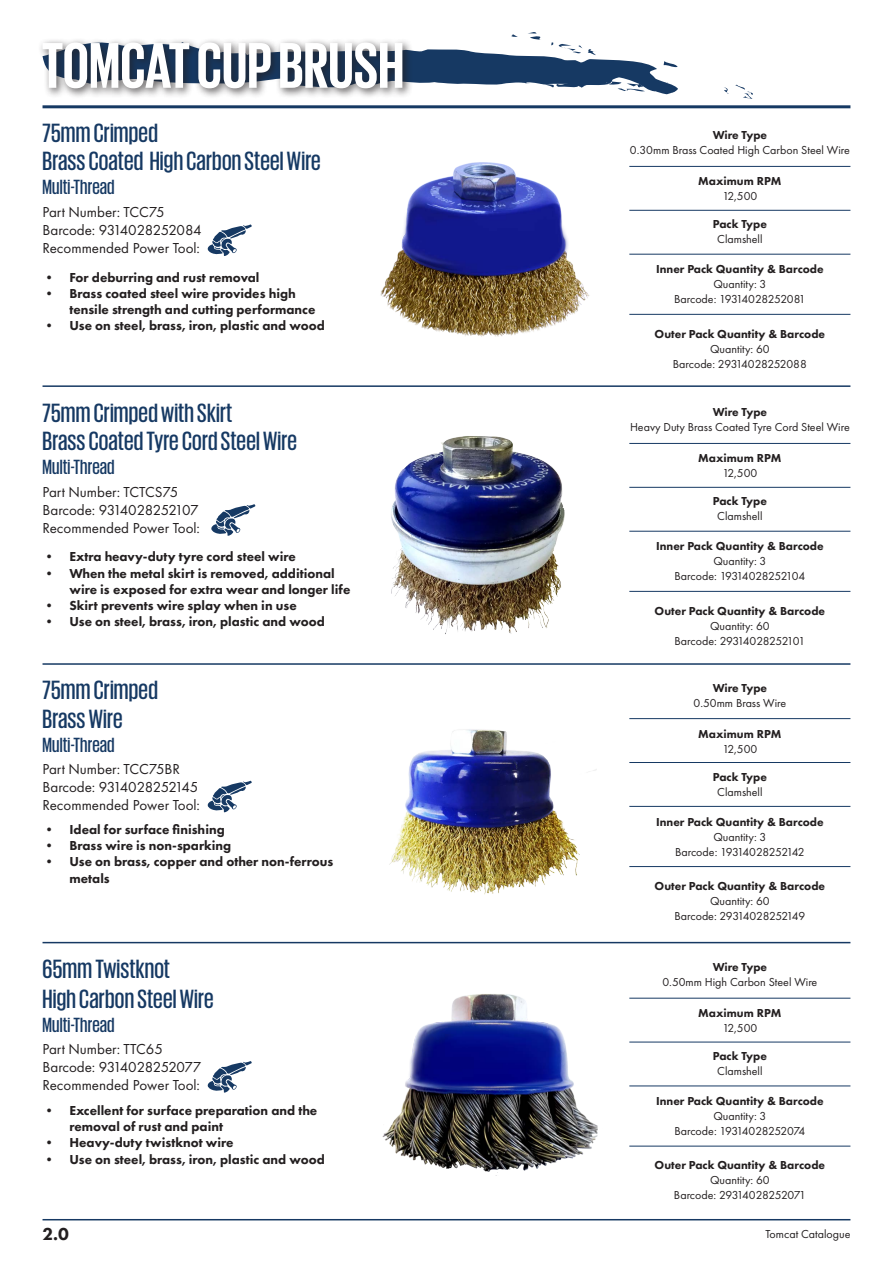
<style>
.page{position:relative;width:893px;height:1263px;background:#fff}
.page>*{position:absolute;margin:0;border:0;box-sizing:border-box;transform-origin:0 0}
.t1{font:500 27px/28.5px "Giorgio Sans";letter-spacing:.01em;color:#163963}
.t2{font:500 21px "Giorgio Sans";letter-spacing:.005em;color:#163963}
.t3{font:800 18px "Futura PT";color:#231f20}
.t4{font:15px/18px "Futura PT";color:#231f20}
.t5{font:800 13.5px/16.2px "Futura PT";color:#231f20}
.t6{font:12px/15px "Futura PT";color:#231f20;text-align:center}
.t7{font:800 12px "Futura PT";color:#231f20}
</style>
<div class="page">
<svg style="left:724px;top:85px;width:29px;height:14px"></svg>
<div style="left:38px;top:38px;width:376px;height:61px;background:#fbfbfb"></div>
<svg style="left:43px;top:32px;width:635px;height:63px"></svg>
<hr style="left:43px;top:105px;width:807px;height:3px;background:#163963">
<hr style="left:43px;top:663px;width:807px;height:2px;background:#163963">
<hr style="left:43px;top:385px;width:807px;height:2px;background:#163963">
<hr style="left:43px;top:1219px;width:807px;height:1px;background:#163963">
<hr style="left:629px;top:166px;width:221px;height:1px;background:#163963">
<svg style="left:207px;top:224px;width:45px;height:32px"></svg>
<hr style="left:43px;top:942px;width:807px;height:1px;background:#163963">
<hr style="left:629px;top:210px;width:221px;height:1px;background:#163963">
<hr style="left:629px;top:254px;width:221px;height:1px;background:#163963">
<hr style="left:629px;top:314px;width:221px;height:1px;background:#163963">
<svg style="left:211px;top:504px;width:45px;height:32px"></svg>
<hr style="left:629px;top:443px;width:221px;height:1px;background:#163963">
<hr style="left:629px;top:487px;width:221px;height:1px;background:#163963">
<hr style="left:629px;top:531px;width:221px;height:1px;background:#163963">
<hr style="left:629px;top:591px;width:221px;height:1px;background:#163963">
<hr style="left:629px;top:718px;width:221px;height:1px;background:#163963">
<hr style="left:629px;top:762px;width:221px;height:1px;background:#163963">
<hr style="left:629px;top:806px;width:221px;height:1px;background:#163963">
<hr style="left:629px;top:866px;width:221px;height:1px;background:#163963">
<hr style="left:629px;top:998px;width:221px;height:1px;background:#163963">
<hr style="left:629px;top:1042px;width:221px;height:1px;background:#163963">
<hr style="left:629px;top:1085px;width:221px;height:1px;background:#163963">
<hr style="left:629px;top:1146px;width:221px;height:1px;background:#163963">
<svg style="left:207px;top:780px;width:45px;height:32px"></svg>
<svg style="left:207px;top:1061px;width:45px;height:32px"></svg>
<img style="left:380px;top:162px;width:210px;height:175px">
<img style="left:382px;top:994px;width:216px;height:182px">
<img style="left:389px;top:729px;width:207px;height:166px">
<img style="left:391px;top:436px;width:174px;height:198px">
<h1 class="t1" style="left:43px;top:118px;width:280px">75mm Crimped<br>Brass Coated High Carbon Steel Wire</h1>
<h2 class="t2" style="left:43px;top:177px;width:74px">Multi-Thread</h2>
<p class="t4" style="left:43px;top:203px;width:161px">Part Number: TCC75<br>Barcode: 9314028252084<br>Recommended Power Tool:</p>
<p class="t5" style="left:43px;top:269px;width:218px">• For deburring and rust removal</p>
<p class="t5" style="left:70px;top:285px;width:247px;text-indent:-27px">• Brass coated steel wire provides high tensile strength and cutting performance</p>
<p class="t5" style="left:43px;top:317px;width:284px">• Use on steel, brass, iron, plastic and wood</p>
<h1 class="t1" style="left:43px;top:398px;width:256px">75mm Crimped with Skirt<br>Brass Coated Tyre Cord Steel Wire</h1>
<h2 class="t2" style="left:43px;top:457px;width:74px">Multi-Thread</h2>
<p class="t4" style="left:43px;top:483px;width:159px">Part Number: TCTCS75<br>Barcode: 9314028252107<br>Recommended Power Tool:</p>
<p class="t5" style="left:43px;top:548px;width:255px">• Extra heavy-duty tyre cord steel wire</p>
<p class="t5" style="left:70px;top:565px;width:282px;text-indent:-27px">• When the metal skirt is removed, additional wire is exposed for extra wear and longer life</p>
<p class="t5" style="left:43px;top:597px;width:256px">• Skirt prevents wire splay when in use</p>
<p class="t5" style="left:43px;top:613px;width:284px">• Use on steel, brass, iron, plastic and wood</p>
<h1 class="t1" style="left:43px;top:675px;width:117px">75mm Crimped<br>Brass Wire</h1>
<h2 class="t2" style="left:43px;top:734px;width:74px">Multi-Thread</h2>
<p class="t4" style="left:43px;top:759px;width:159px">Part Number: TCC75BR<br>Barcode: 9314028252145<br>Recommended Power Tool:</p>
<p class="t5" style="left:43px;top:821px;width:184px">• Ideal for surface finishing</p>
<p class="t5" style="left:43px;top:837px;width:190px">• Brass wire is non-sparking</p>
<p class="t5" style="left:70px;top:854px;width:265px;text-indent:-27px">• Use on brass, copper and other non-ferrous metals</p>
<h1 class="t1" style="left:43px;top:953px;width:173px;line-height:30px">65mm Twistknot<br>High Carbon Steel Wire</h1>
<h2 class="t2" style="left:43px;top:1015px;width:74px">Multi-Thread</h2>
<p class="t4" style="left:43px;top:1040px;width:160px">Part Number: TTC65<br>Barcode: 9314028252077<br>Recommended Power Tool:</p>
<p class="t5" style="left:70px;top:1102px;width:249px;text-indent:-27px">• Excellent for surface preparation and the removal of rust and paint</p>
<p class="t5" style="left:43px;top:1134px;width:192px">• Heavy-duty twistknot wire</p>
<p class="t5" style="left:43px;top:1151px;width:284px">• Use on steel, brass, iron, plastic and wood</p>
<p class="t7" style="left:713px;top:128px;width:56px">Wire Type</p>
<p class="t6" style="left:630px;top:143px;width:221px">0.30mm Brass Coated High Carbon Steel Wire</p>
<p class="t7" style="left:698px;top:174px;width:85px">Maximum RPM</p>
<p class="t6" style="left:722px;top:189px;width:37px">12,500</p>
<p class="t7" style="left:713px;top:217px;width:56px">Pack Type</p>
<p class="t6" style="left:717px;top:232px;width:47px">Clamshell</p>
<p class="t7" style="left:656px;top:262px;width:169px">Inner Pack Quantity &amp; Barcode</p>
<p class="t6" style="left:674px;top:277px;width:133px">Quantity: 3<br>Barcode: 19314028252081</p>
<p class="t7" style="left:655px;top:326px;width:172px">Outer Pack Quantity &amp; Barcode</p>
<p class="t6" style="left:673px;top:341px;width:136px">Quantity: 60<br>Barcode: 29314028252088</p>
<p class="t7" style="left:713px;top:405px;width:56px">Wire Type</p>
<p class="t6" style="left:630px;top:420px;width:221px">Heavy Duty Brass Coated Tyre Cord Steel Wire</p>
<p class="t7" style="left:698px;top:451px;width:85px">Maximum RPM</p>
<p class="t6" style="left:722px;top:466px;width:37px">12,500</p>
<p class="t7" style="left:713px;top:494px;width:56px">Pack Type</p>
<p class="t6" style="left:717px;top:509px;width:47px">Clamshell</p>
<p class="t7" style="left:656px;top:539px;width:169px">Inner Pack Quantity &amp; Barcode</p>
<p class="t6" style="left:675px;top:554px;width:132px">Quantity: 3<br>Barcode: 19314028252104</p>
<p class="t7" style="left:655px;top:603px;width:172px">Outer Pack Quantity &amp; Barcode</p>
<p class="t6" style="left:675px;top:618px;width:132px">Quantity: 60<br>Barcode: 29314028252101</p>
<p class="t7" style="left:713px;top:680px;width:56px">Wire Type</p>
<p class="t6" style="left:694px;top:695px;width:94px">0.50mm Brass Wire</p>
<p class="t7" style="left:698px;top:726px;width:85px">Maximum RPM</p>
<p class="t6" style="left:722px;top:741px;width:37px">12,500</p>
<p class="t7" style="left:713px;top:769px;width:56px">Pack Type</p>
<p class="t6" style="left:717px;top:784px;width:47px">Clamshell</p>
<p class="t7" style="left:656px;top:814px;width:169px">Inner Pack Quantity &amp; Barcode</p>
<p class="t6" style="left:675px;top:829px;width:131px">Quantity: 3<br>Barcode: 19314028252142</p>
<p class="t7" style="left:655px;top:878px;width:172px">Outer Pack Quantity &amp; Barcode</p>
<p class="t6" style="left:674px;top:893px;width:132px">Quantity: 60<br>Barcode: 29314028252149</p>
<p class="t7" style="left:713px;top:960px;width:56px">Wire Type</p>
<p class="t6" style="left:662px;top:975px;width:156px">0.50mm High Carbon Steel Wire</p>
<p class="t7" style="left:698px;top:1006px;width:85px">Maximum RPM</p>
<p class="t6" style="left:722px;top:1021px;width:37px">12,500</p>
<p class="t7" style="left:713px;top:1048px;width:56px">Pack Type</p>
<p class="t6" style="left:717px;top:1063px;width:47px">Clamshell</p>
<p class="t7" style="left:656px;top:1094px;width:169px">Inner Pack Quantity &amp; Barcode</p>
<p class="t6" style="left:674px;top:1109px;width:132px">Quantity: 3<br>Barcode: 19314028252074</p>
<p class="t7" style="left:655px;top:1158px;width:172px">Outer Pack Quantity &amp; Barcode</p>
<p class="t6" style="left:674px;top:1173px;width:133px">Quantity: 60<br>Barcode: 29314028252071</p>
<h3 class="t3" style="left:43px;top:1223px;width:28px">2.0</h3>
<p class="t6" style="left:765px;top:1226px;width:86px">Tomcat Catalogue</p>
</div>
